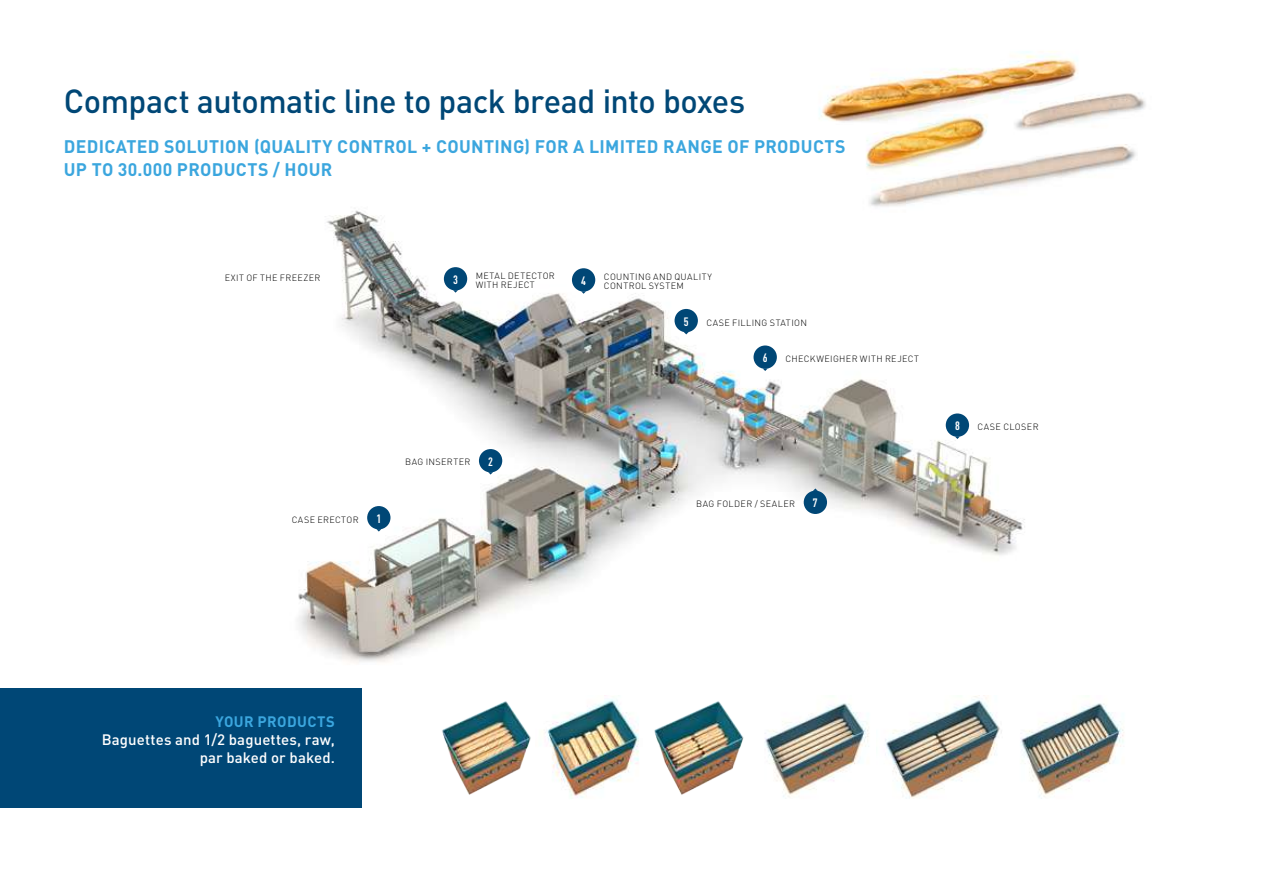
<style>
.page{position:relative;width:1263px;height:893px;background:#fff}
.page>*{position:absolute;margin:0;border:0;box-sizing:border-box;transform-origin:0 0}
.t1{font:500 33px "DIN Pro";letter-spacing:-.015em;color:#004776}
.t2{font:700 18px/22.5px "DIN Pro";letter-spacing:.02em;color:#3ba6de}
.t3{font:500 15px/18px "DIN Pro";letter-spacing:.005em;color:#fff;text-align:right}
.t4{font:700 15px "DIN Pro";letter-spacing:.03em;color:#3ba6de}
.t5{font:700 12px "DIN Cond";color:#fff}
.t6{font:300 9px/9px "DIN Pro";letter-spacing:.045em;color:#000}
</style>
<div class="page">
<img style="left:66px;top:210px;width:959px;height:549px">
<img style="left:429px;top:695px;width:695px;height:104px">
<img style="left:819px;top:51px;width:259px;height:71px">
<img style="left:850px;top:98px;width:154px;height:46px">
<img style="left:855px;top:144px;width:281px;height:71px">
<img style="left:1005px;top:75px;width:141px;height:70px">
<div style="left:0;top:689px;width:361px;height:119px;background:#004776"></div>
<div style="left:444px;top:267px;width:23px;height:23px;background:#004776;border-radius:50%"></div>
<svg style="left:453px;top:290px;width:5px;height:3px"></svg>
<div style="left:572px;top:268px;width:23px;height:24px;background:#004776;border-radius:50%"></div>
<svg style="left:581px;top:291px;width:5px;height:3px"></svg>
<div style="left:479px;top:449px;width:23px;height:23px;background:#004776;border-radius:50%"></div>
<svg style="left:488px;top:472px;width:5px;height:3px"></svg>
<div style="left:367px;top:506px;width:23px;height:23px;background:#004776;border-radius:50%"></div>
<svg style="left:376px;top:529px;width:5px;height:3px"></svg>
<div style="left:674px;top:309px;width:24px;height:23px;background:#004776;border-radius:50%"></div>
<div style="left:753px;top:345px;width:24px;height:24px;background:#004776;border-radius:50%"></div>
<div style="left:946px;top:413px;width:23px;height:24px;background:#004776;border-radius:50%"></div>
<div style="left:804px;top:491px;width:23px;height:23px;background:#004776;border-radius:50%"></div>
<svg style="left:813px;top:488px;width:5px;height:3px"></svg>
<h1 class="t1" style="left:64px;top:78px;width:683px">Compact automatic line to pack bread into boxes</h1>
<h2 class="t2" style="left:64px;top:135px;width:783px">DEDICATED SOLUTION (QUALITY CONTROL + COUNTING) FOR A LIMITED RANGE OF PRODUCTS<br>UP TO 30.000 PRODUCTS / HOUR</h2>
<p class="t6" style="left:225px;top:273px;width:97px">EXIT OF THE FREEZER</p>
<p class="t6" style="left:476px;top:271px;width:81px">METAL DETECTOR<br>WITH REJECT</p>
<h3 class="t5" style="left:453px;top:272px;width:6px">3</h3>
<h3 class="t5" style="left:581px;top:273px;width:6px">4</h3>
<p class="t6" style="left:604px;top:272px;width:110px">COUNTING AND QUALITY<br>CONTROL SYSTEM</p>
<h3 class="t5" style="left:684px;top:314px;width:6px">5</h3>
<p class="t6" style="left:706px;top:317px;width:102px">CASE FILLING STATION</p>
<h3 class="t5" style="left:763px;top:351px;width:6px">6</h3>
<p class="t6" style="left:785px;top:354px;width:135px">CHECKWEIGHER WITH REJECT</p>
<p class="t6" style="left:292px;top:515px;width:68px">CASE ERECTOR</p>
<h3 class="t5" style="left:376px;top:511px;width:6px">1</h3>
<p class="t6" style="left:405px;top:457px;width:67px">BAG INSERTER</p>
<h3 class="t5" style="left:488px;top:454px;width:6px">2</h3>
<p class="t6" style="left:696px;top:499px;width:100px">BAG FOLDER / SEALER</p>
<h3 class="t5" style="left:813px;top:496px;width:6px">7</h3>
<h3 class="t5" style="left:955px;top:419px;width:6px">8</h3>
<p class="t6" style="left:978px;top:422px;width:62px">CASE CLOSER</p>
<h3 class="t4" style="left:215px;top:711px;width:121px">YOUR PRODUCTS</h3>
<h3 class="t3" style="left:102px;top:730px;width:235px">Baguettes and 1/2 baguettes, raw, par baked or baked.</h3>
</div>
